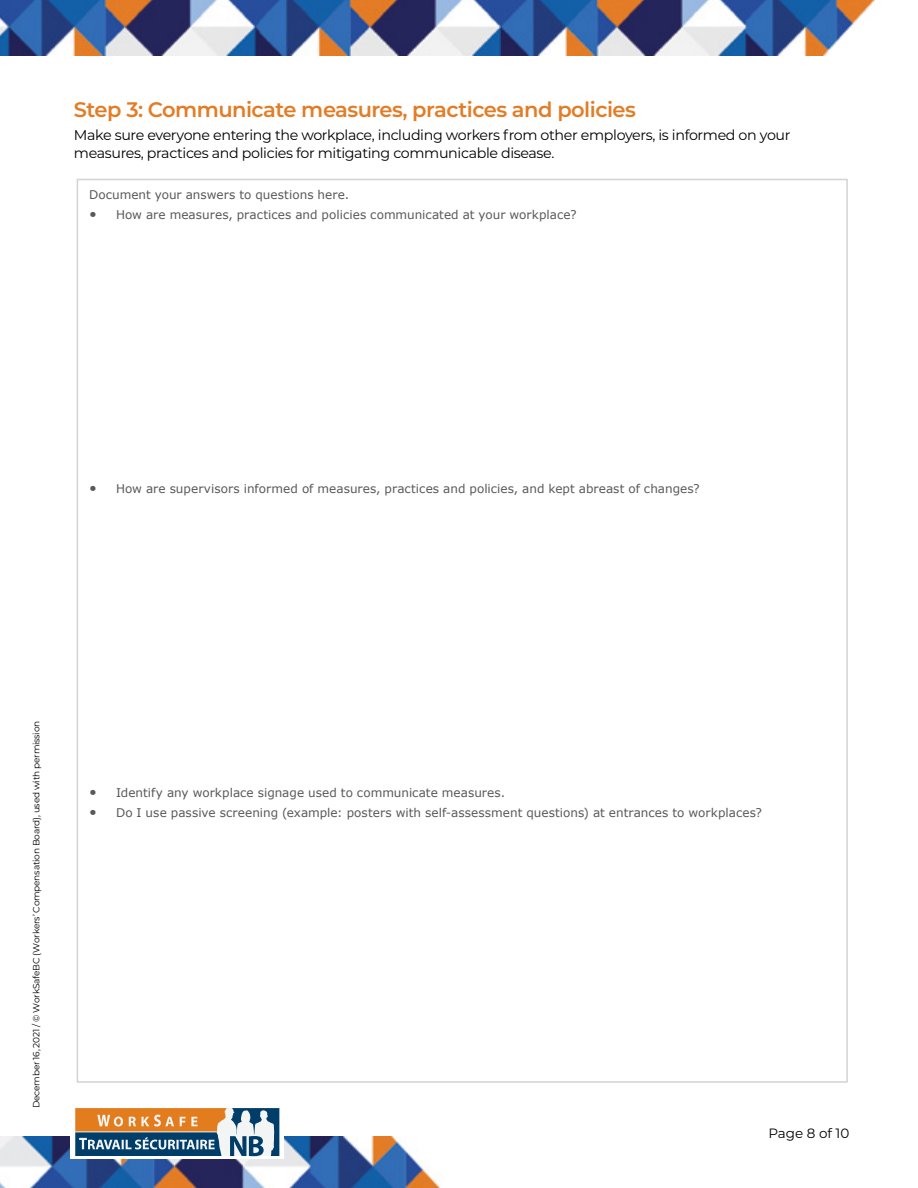
<style>
.page{position:relative;width:918px;height:1188px;background:#fff}
.page>*{position:absolute;margin:0;border:0;box-sizing:border-box;transform-origin:0 0}
.t1{font:600 21px "Montserrat";letter-spacing:-.025em;color:#e37c25}
.t2{font:14.25px/18px "Montserrat";letter-spacing:-.025em;color:#000}
.t3{font:13.5px "Montserrat";color:#000}
.t4{font:12px "Verdana";letter-spacing:.005em;color:#58595b}
.t5{font:9px "Montserrat";letter-spacing:-.025em;color:#000}
.s1{font-size:14.25px}
</style>
<div class="page">
<img style="left:0;top:1136px;width:441px;height:52px">
<div style="left:71px;top:1106px;width:213px;height:53px;background:#fff"></div>
<svg style="left:75px;top:1108px;width:204px;height:48px"></svg>
<img style="left:0;top:0;width:875px;height:56px">
<h1 class="t1" style="left:74px;top:95px;width:563px">Step 3: Communicate measures, practices and policies</h1>
<p class="t2" style="left:74px;top:126px;width:718px">Make sure everyone entering the workplace, including workers from other employers, is informed on your measures, practices and policies for mitigating communicable disease.</p>
<p class="t4" style="left:89px;top:186px;width:262px">Document your answers to questions here.</p>
<p class="t4" style="left:89px;top:206px;width:489px"><span class="s1">•</span> How are measures, practices and policies communicated at your workplace?</p>
<p class="t4" style="left:89px;top:481px;width:612px"><span class="s1">•</span> How are supervisors informed of measures, practices and policies, and kept abreast of changes?</p>
<p class="t5" style="left:30px;top:1108px;width:389px;rotate:-90deg">December 16, 2021 / © WorkSafeBC (Workers’ Compensation Board), used with permission</p>
<p class="t4" style="left:89px;top:785px;width:418px"><span class="s1">•</span> Identify any workplace signage used to communicate measures.</p>
<p class="t4" style="left:89px;top:805px;width:674px"><span class="s1">•</span> Do I use passive screening (example: posters with self-assessment questions) at entrances to workplaces?</p>
<p class="t3" style="left:768px;top:1124px;width:82px">Page 8 of 10</p>
</div>
